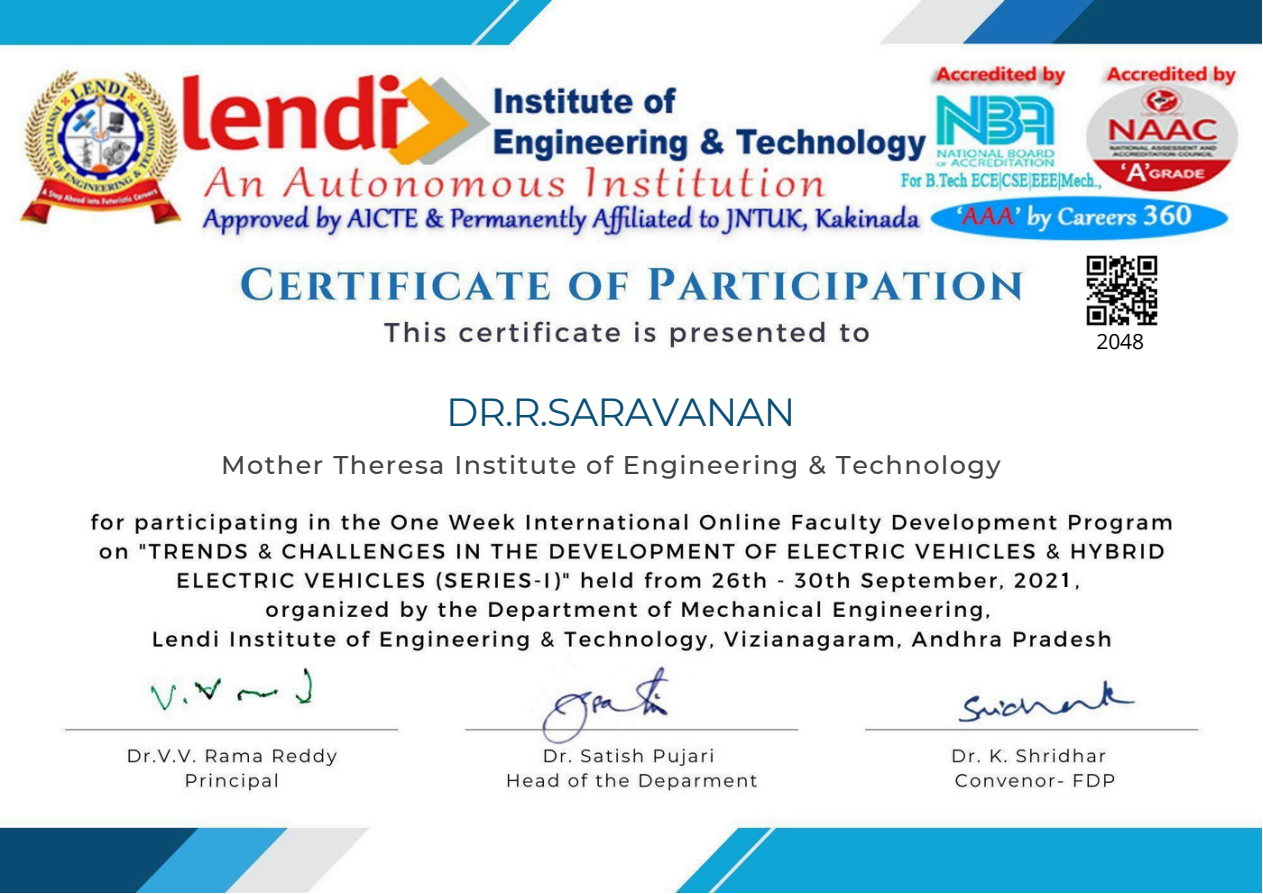
<style>
.page{position:relative;width:1263px;height:894px;background:#fff}
.page>*{position:absolute;margin:0;border:0;box-sizing:border-box;transform-origin:0 0}
.t1{font:39px "Montserrat";letter-spacing:-.02em;color:#0b4f75}
.t2{font:500 25.5px "Montserrat";letter-spacing:.06em;color:#424242}
.t3{font:21px "Open Sans";color:#000}
.t4{font:700 20.55px "DM Sans";color:#000}
</style>
<div class="page">
<img style="left:0;top:0;width:1261px;height:892px">
<img style="left:1085px;top:253px;width:74px;height:74px">
<img style="left:1058px;top:562px;width:14px;height:35px">
<p class="t1" style="left:446px;top:387px;width:351px">DR.R.SARAVANAN</p>
<p class="t2" style="left:221px;top:449px;width:781px">Mother Theresa Institute of Engineering &amp; Technology</p>
<p class="t3" style="left:1097px;top:326px;width:49px">2048</p>
<p class="t4" style="left:1062px;top:566px;width:9px">1</p>
</div>
